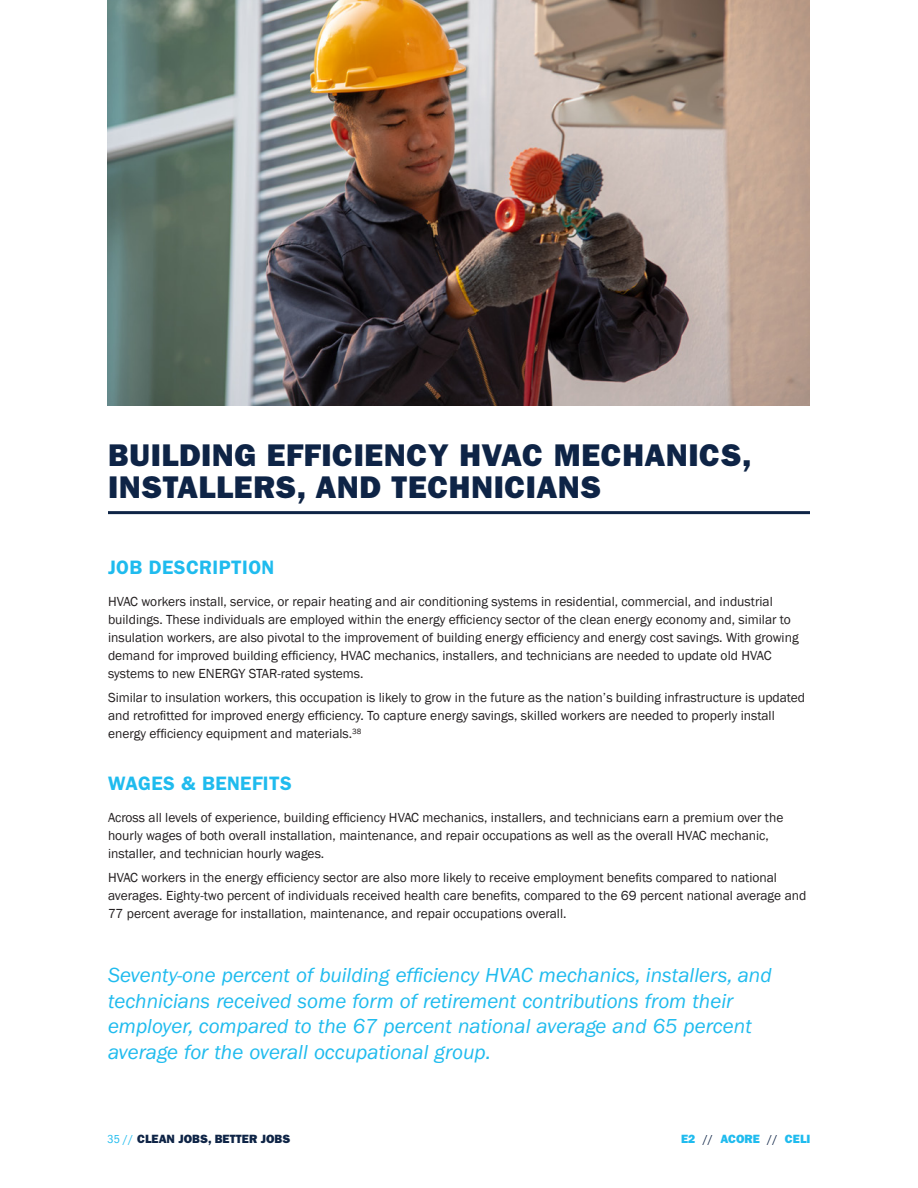
<style>
.page{position:relative;width:918px;height:1188px;background:#fff}
.page>*{position:absolute;margin:0;border:0;box-sizing:border-box;transform-origin:0 0}
.t1{font:800 31.5px/31.5px "Franklin Gothic";letter-spacing:.02em;color:#0e2446}
.t2{font:italic 21px/25.5px "Franklin Gothic";color:#1fbbee}
.t3{font:600 19.5px "Franklin Gothic";letter-spacing:.02em;color:#1fbbee}
.t4{font:13.5px/18px "Franklin Gothic";color:#231f20}
.t5{font:800 12px "Franklin Gothic";color:#0e2446}
.t6{font:800 12px "Franklin Gothic";color:#1fbbee}
.s1{font-weight:400;font-stretch:condensed;color:#1fbbee}
.s2{font-weight:400;font-stretch:condensed;color:#0e2446}
</style>
<div class="page">
<hr style="left:108px;top:511px;width:702px;height:3px;background:#0e2446">
<img style="left:107px;top:0;width:703px;height:405px">
<h1 class="t1" style="left:108px;top:440px;width:645px">BUILDING EFFICIENCY HVAC MECHANICS,<br>INSTALLERS, AND TECHNICIANS</h1>
<h3 class="t3" style="left:108px;top:556px;width:168px">JOB DESCRIPTION</h3>
<p class="t4" style="left:108px;top:592px;width:692px">HVAC workers install, service, or repair heating and air conditioning systems in residential, commercial, and industrial buildings. These individuals are employed within the energy efficiency sector of the clean energy economy and, similar to insulation workers, are also pivotal to the improvement of building energy efficiency and energy cost savings. With growing demand for improved building efficiency, HVAC mechanics, installers, and technicians are needed to update old HVAC systems to new ENERGY STAR-rated systems.</p>
<p class="t4" style="left:108px;top:689px;width:699px">Similar to insulation workers, this occupation is likely to grow in the future as the nation’s building infrastructure is updated and retrofitted for improved energy efficiency. To capture energy savings, skilled workers are needed to properly install energy efficiency equipment and materials.<sup>38</sup></p>
<h3 class="t3" style="left:108px;top:772px;width:185px">WAGES &amp; BENEFITS</h3>
<p class="t4" style="left:108px;top:808px;width:677px">Across all levels of experience, building efficiency HVAC mechanics, installers, and technicians earn a premium over the hourly wages of both overall installation, maintenance, and repair occupations as well as the overall HVAC mechanic, installer, and technician hourly wages.</p>
<p class="t4" style="left:108px;top:869px;width:700px">HVAC workers in the energy efficiency sector are also more likely to receive employment benefits compared to national averages. Eighty-two percent of individuals received health care benefits, compared to the 69 percent national average and<br>77 percent average for installation, maintenance, and repair occupations overall.</p>
<p class="t2" style="left:108px;top:963px;width:665px">Seventy-one percent of building efficiency HVAC mechanics, installers, and technicians received some form of retirement contributions from their employer, compared to the 67 percent national average and 65 percent average for the overall occupational group.</p>
<p class="t5" style="left:108px;top:1132px;width:184px"><span class="s1">35 //</span> CLEAN JOBS, BETTER JOBS</p>
<p class="t6" style="left:681px;top:1132px;width:131px">E2 <span class="s2">//</span> ACORE <span class="s2">//</span> CELI</p>
</div>
